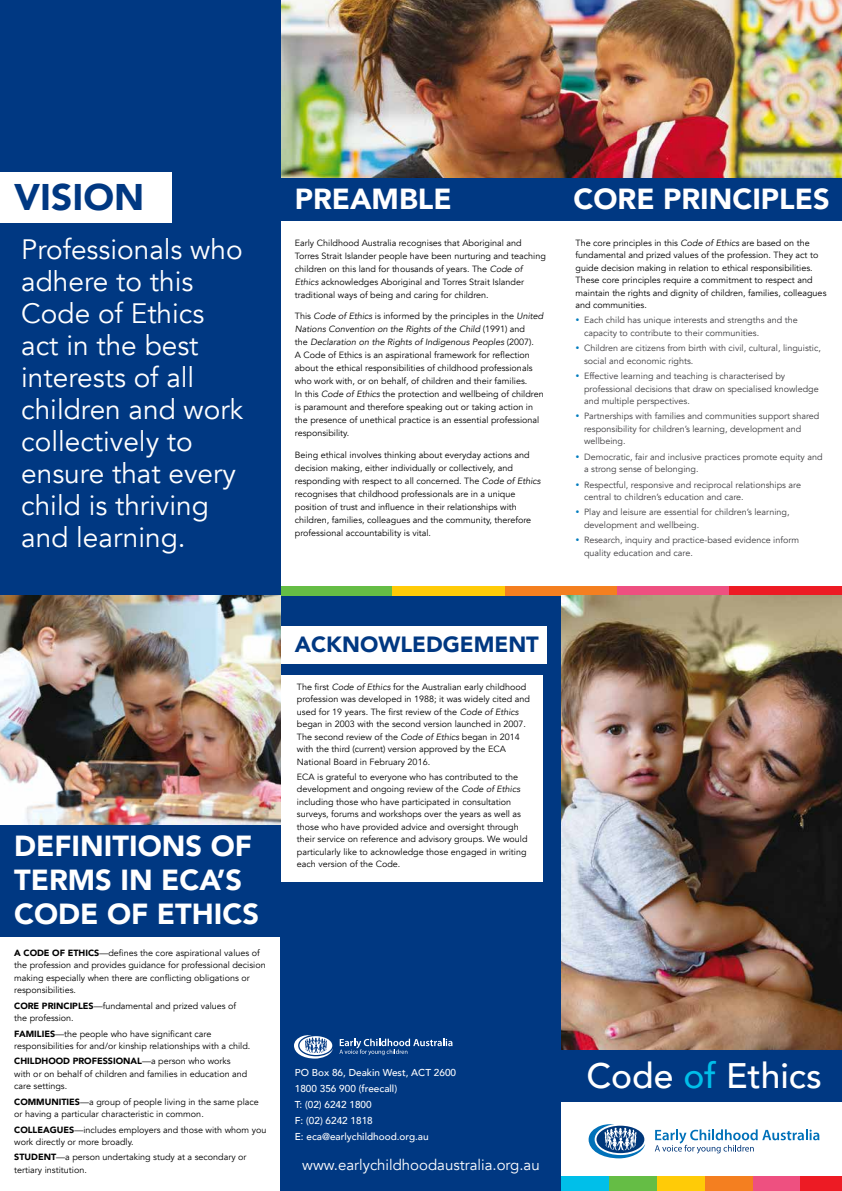
<style>
.page{position:relative;width:842px;height:1191px;background:#fff}
.page>*{position:absolute;margin:0;border:0;box-sizing:border-box;transform-origin:0 0}
.t1{font:900 37px "Avenir";color:#003882}
.t2{font:500 35.4px "Avenir";color:#fff}
.t3{font:900 29px/34px "Avenir";color:#fff}
.t4{font:28px/32px "Avenir";color:#fff}
.t5{font:900 22px "Avenir";color:#003882}
.t6{font:15px "Avenir";color:#fff}
.t7{font:500 10px/16px "Avenir";color:#fff}
.t8{font:9px/12.5px "Avenir";color:#000}
.t9{font:9px/12.5px "Avenir";color:#3e3d40}
.s1{font-style:italic}
.s2{color:#007cbf}
.s3{font-weight:900}
.s4{color:#00bfe9}
</style>
<div class="page">
<div style="left:281px;top:590px;width:280px;height:601px;background:#003882"></div>
<div style="left:281px;top:586px;width:112px;height:9px;background:#65bd45"></div>
<div style="left:393px;top:586px;width:112px;height:9px;background:#ffcb07"></div>
<div style="left:505px;top:586px;width:112px;height:9px;background:#f47f20"></div>
<div style="left:617px;top:586px;width:112px;height:9px;background:#ee5080"></div>
<div style="left:729px;top:586px;width:113px;height:9px;background:#ed1b24"></div>
<img style="left:281px;top:0;width:561px;height:179px">
<svg style="left:589px;top:1124px;width:56px;height:34px"></svg>
<svg style="left:655px;top:1129px;width:164px;height:24px"></svg>
<img style="left:561px;top:595px;width:281px;height:455px">
<svg style="left:294px;top:1035px;width:39px;height:23px"></svg>
<svg style="left:339px;top:1038px;width:113px;height:17px"></svg>
<div style="left:561px;top:1050px;width:281px;height:52px;background:#003882"></div>
<div style="left:281px;top:179px;width:286px;height:42px;background:#003882"></div>
<div style="left:561px;top:179px;width:281px;height:42px;background:#003882"></div>
<div style="left:0;top:0;width:281px;height:595px;background:#003882"></div>
<div style="left:609px;top:1176px;width:48px;height:15px;background:#65bd45"></div>
<div style="left:561px;top:1176px;width:48px;height:15px;background:#00bfe9"></div>
<div style="left:657px;top:1176px;width:48px;height:15px;background:#ffcb07"></div>
<div style="left:705px;top:1176px;width:48px;height:15px;background:#f47f20"></div>
<div style="left:752px;top:1176px;width:48px;height:15px;background:#ee5080"></div>
<div style="left:800px;top:1176px;width:42px;height:15px;background:#ed1b24"></div>
<div style="left:0;top:172px;width:171px;height:51px;background:#fff"></div>
<img style="left:0;top:595px;width:281px;height:230px">
<div style="left:0;top:825px;width:281px;height:112px;background:#003882"></div>
<div style="left:281px;top:626px;width:265px;height:38px;background:#fff"></div>
<div style="left:281px;top:674px;width:261px;height:207px;background:#fff"></div>
<h1 class="t1" style="left:14px;top:165px;width:132px">VISION</h1>
<h3 class="t4" style="left:21px;top:234px;width:223px">Professionals who adhere to this<br>Code of Ethics act in the best interests of all children and work collectively to ensure that every child is thriving and learning.</h3>
<h3 class="t3" style="left:295px;top:181px;width:158px">PREAMBLE</h3>
<h3 class="t3" style="left:574px;top:181px;width:258px">CORE PRINCIPLES</h3>
<p class="t8" style="left:295px;top:236px;width:253px;line-height:13px">Early Childhood Australia recognises that Aboriginal and Torres Strait Islander people have been nurturing and teaching children on this land for thousands of years. The <span class="s1">Code of Ethics</span> acknowledges Aboriginal and Torres Strait Islander traditional ways of being and caring for children.</p>
<p class="t8" style="left:295px;top:309px;width:250px;line-height:13px">This <span class="s1">Code of Ethics</span> is informed by the principles in the <span class="s1">United Nations Convention on the Rights of the Child</span> (1991) and<br>the <span class="s1">Declaration on the Rights of Indigenous Peoples</span> (2007).<br>A Code of Ethics is an aspirational framework for reflection about the ethical responsibilities of childhood professionals who work with, or on behalf, of children and their families.<br>In this <span class="s1">Code of Ethics</span> the protection and wellbeing of children is paramount and therefore speaking out or taking action in the presence of unethical practice is an essential professional responsibility.</p>
<p class="t8" style="left:295px;top:448px;width:247px;line-height:13px">Being ethical involves thinking about everyday actions and decision making, either individually or collectively, and responding with respect to all concerned. The <span class="s1">Code of Ethics </span>recognises that childhood professionals are in a unique position of trust and influence in their relationships with children, families, colleagues and the community, therefore professional accountability is vital.</p>
<p class="t8" style="left:575px;top:236px;width:252px">The core principles in this <span class="s1">Code of Ethics</span> are based on the fundamental and prized values of the profession. They act to guide decision making in relation to ethical responsibilities.<br>These core principles require a commitment to respect and maintain the rights and dignity of children, families, colleagues and communities.</p>
<p class="t9" style="left:584px;top:314px;width:215px;text-indent:-9px"><span class="s2">•</span> Each child has unique interests and strengths and the capacity to contribute to their communities.</p>
<p class="t9" style="left:584px;top:342px;width:238px;text-indent:-9px"><span class="s2">•</span> Children are citizens from birth with civil, cultural, linguistic, social and economic rights.</p>
<p class="t9" style="left:584px;top:370px;width:236px;text-indent:-9px"><span class="s2">•</span> Effective learning and teaching is characterised by professional decisions that draw on specialised knowledge and multiple perspectives.</p>
<p class="t9" style="left:584px;top:410px;width:237px;text-indent:-9px"><span class="s2">•</span> Partnerships with families and communities support shared responsibility for children’s learning, development and wellbeing.</p>
<p class="t9" style="left:584px;top:450px;width:240px;text-indent:-9px"><span class="s2">•</span> Democratic, fair and inclusive practices promote equity and a strong sense of belonging.</p>
<p class="t9" style="left:584px;top:478px;width:218px;text-indent:-9px"><span class="s2">•</span> Respectful, responsive and reciprocal relationships are central to children’s education and care.</p>
<p class="t9" style="left:584px;top:506px;width:207px;text-indent:-9px"><span class="s2">•</span> Play and leisure are essential for children’s learning, development and wellbeing.</p>
<p class="t9" style="left:584px;top:534px;width:217px;text-indent:-9px"><span class="s2">•</span> Research, inquiry and practice-based evidence inform quality education and care.</p>
<h3 class="t3" style="left:14px;top:828px;width:246px">DEFINITIONS OF<br>TERMS IN ECA’S<br>CODE OF ETHICS</h3>
<p class="t8" style="left:14px;top:946px;width:253px"><span class="s3">A CODE OF ETHICS</span>—defines the core aspirational values of the profession and provides guidance for professional decision making especially when there are conflicting obligations or responsibilities.</p>
<p class="t8" style="left:14px;top:999px;width:224px"><span class="s3">CORE PRINCIPLES</span>—fundamental and prized values of the profession.</p>
<p class="t8" style="left:14px;top:1027px;width:238px"><span class="s3">FAMILIES</span>—the people who have significant care responsibilities for and/or kinship relationships with a child.</p>
<p class="t8" style="left:14px;top:1055px;width:235px"><span class="s3">CHILDHOOD PROFESSIONAL</span>—a person who works with or on behalf of children and families in education and care settings.</p>
<p class="t8" style="left:14px;top:1095px;width:246px"><span class="s3">COMMUNITIES</span>—a group of people living in the same place or having a particular characteristic in common.</p>
<p class="t8" style="left:14px;top:1123px;width:254px"><span class="s3">COLLEAGUES</span>—includes employers and those with whom you work directly or more broadly.</p>
<p class="t8" style="left:14px;top:1151px;width:234px"><span class="s3">STUDENT</span>—a person undertaking study at a secondary or tertiary institution.</p>
<h3 class="t5" style="left:295px;top:625px;width:246px">ACKNOWLEDGEMENT</h3>
<p class="t8" style="left:297px;top:680px;width:235px">The first <span class="s1">Code of Ethics</span> for the Australian early childhood profession was developed in 1988; it was widely cited and used for 19 years. The first review of the <span class="s1">Code of Ethics </span>began in 2003 with the second version launched in 2007.<br>The second review of the <span class="s1">Code of Ethics</span> began in 2014 with the third (current) version approved by the ECA National Board in February 2016.</p>
<p class="t8" style="left:297px;top:770px;width:232px">ECA is grateful to everyone who has contributed to the development and ongoing review of the <span class="s1">Code of Ethics </span>including those who have participated in consultation surveys, forums and workshops over the years as well as those who have provided advice and oversight through their service on reference and advisory groups. We would particularly like to acknowledge those engaged in writing each version of the Code.</p>
<p class="t7" style="left:295px;top:1064px;width:163px">PO Box 86, Deakin West, ACT 2600<br>1800 356 900 (freecall)<br>T: (02) 6242 1800<br>F: (02) 6242 1818<br>E: eca@earlychildhood.org.au</p>
<h3 class="t6" style="left:302px;top:1155px;width:239px">www.earlychildhoodaustralia.org.au</h3>
<h2 class="t2" style="left:586px;top:1045px;width:237px">Code <span class="s4">of</span> Ethics</h2>
</div>
